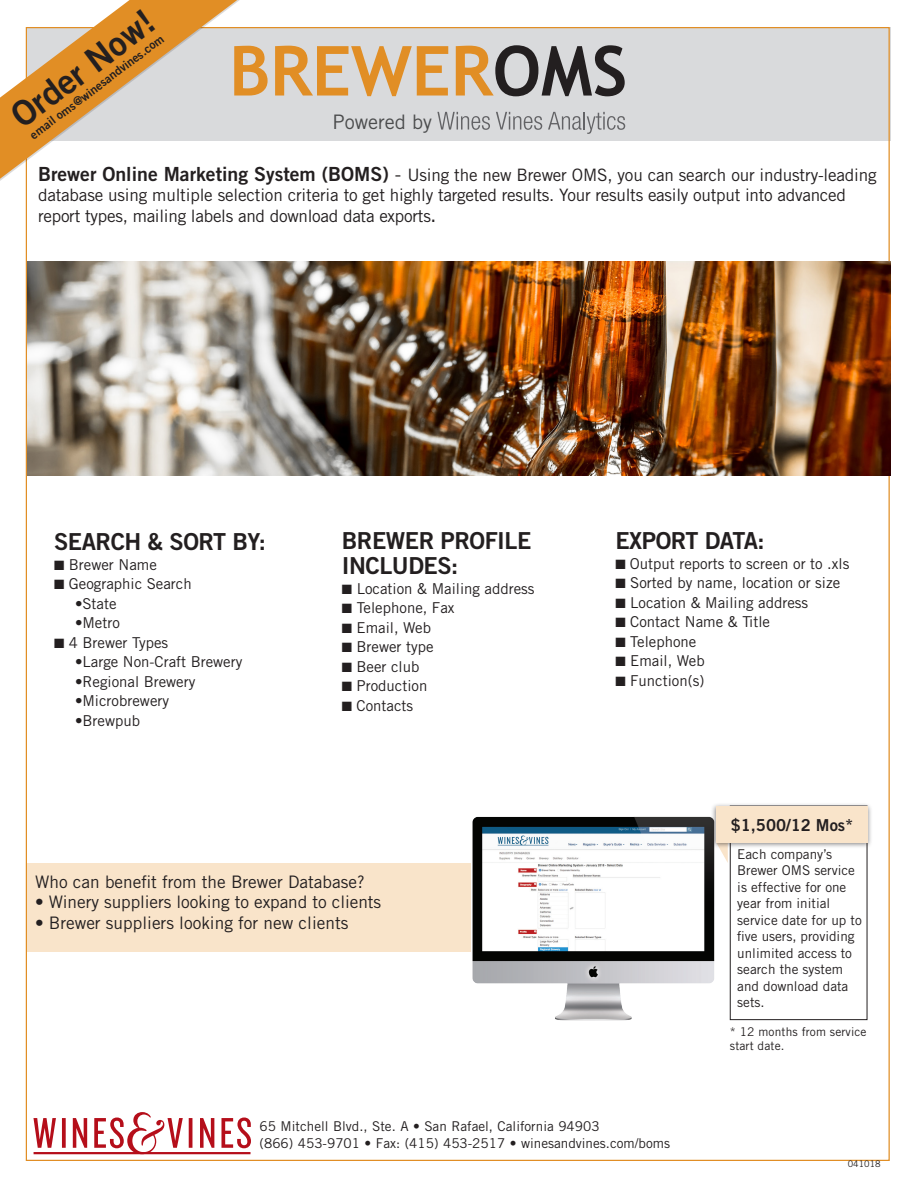
<style>
.page{position:relative;width:918px;height:1188px;background:#fff}
.page>*{position:absolute;margin:0;border:0;box-sizing:border-box;transform-origin:0 0}
.t1{font:700 69px "Trebuchet MS";letter-spacing:-.005em;color:#e18e25}
.MK_Text{font:34.5px "Trade Gothic LT Std Bd 2";color:#231f20}
.t2{font:23.4px/24.6px "Trade Gothic LT Std Bd 2";letter-spacing:-.02em;color:#231f20}
.t3{font:19.95px "Trade Gothic LT Std";color:#4b4c4d}
.t4{font:17.25px "Trade Gothic LT Std";color:#231f20}
.t5{font:17.1px/20.5px "Trade Gothic LT Std";letter-spacing:-.015em;color:#231f20}
.t6{font:16.5px "Trade Gothic LT Std Bd 2";color:#231f20}
.t7{font:15px "Trade Gothic LT Std";color:#231f20}
.t8{font:13.5px/16.5px "Trade Gothic LT Std";color:#231f20}
.t9{font:12px/14.4px "Trade Gothic LT Std";letter-spacing:.01em;color:#231f20}
.MK_Text-2{font:12px "Trade Gothic LT Std Bd 2";color:#231f20}
.t10{font:9px "Trade Gothic LT Std";color:#231f20}
.s1{color:#231f20}
.s2{font-family:"Trade Gothic LT Std Bd 2";font-size:19.5px}
.s3{font-size:19.5px}
.s4{font-family:"Tahoma"}
</style>
<div class="page">
<div style="left:27px;top:27px;width:864px;height:114px;background:#d9dadc"></div>
<div style="left:730px;top:806px;width:137px;height:214px;border:1px solid #231f20"></div>
<svg style="left:33px;top:1112px;width:218px;height:42px"></svg>
<svg style="left:437px;top:112px;width:53px;height:18px"></svg>
<svg style="left:496px;top:112px;width:46px;height:18px"></svg>
<svg style="left:548px;top:112px;width:77px;height:22px"></svg>
<div style="left:27px;top:863px;width:444px;height:89px;background:#f9e4ca"></div>
<img style="left:472px;top:816px;width:243px;height:205px">
<svg style="left:720px;top:849px;width:8px;height:14px"></svg>
<div style="left:711px;top:802px;width:162px;height:47px;background:#231f20;opacity:.55"></div>
<div style="left:716px;top:806px;width:151px;height:36px;background:#f9e4ca"></div>
<div style="left:731px;top:807px;width:134px;height:36px;background:#f9e4ca"></div>
<div style="left:0;top:0;width:276px;height:183px;background:#231f20;opacity:.17"></div>
<svg style="left:0;top:0;width:237px;height:179px"></svg>
<img style="left:27px;top:261px;width:864px;height:214px">
<p class="MK_Text" style="left:3px;top:102px;width:171px;rotate:-37deg">Order Now!</p>
<p class="MK_Text-2" style="left:27px;top:130px;width:166px;rotate:-37deg">email oms@winesandvines.com</p>
<p class="t1" style="left:229px;top:28px;width:400px">BREWER<span class="s1">OMS</span></p>
<p class="t3" style="left:333px;top:110px;width:101px">Powered by</p>
<p class="t5" style="left:38px;top:164px;width:840px"><span class="s2">Brewer Online Marketing System (BOMS)</span> <span class="s3">-</span> Using the new Brewer OMS, you can search our industry-leading database using multiple selection criteria to get highly targeted results. Your results easily output into advanced report types, mailing labels and download data exports<span class="s4">.</span></p>
<p class="t2" style="left:54px;top:529px;width:214px">SEARCH &amp; SORT BY:</p>
<p class="t7" style="left:54px;top:555px;width:104px">■ Brewer Name</p>
<p class="t7" style="left:54px;top:575px;width:139px">■ Geographic Search</p>
<p class="t7" style="left:75px;top:594px;width:43px">•State</p>
<p class="t7" style="left:75px;top:614px;width:46px">•Metro</p>
<p class="t7" style="left:54px;top:633px;width:116px">■ 4 Brewer Types</p>
<p class="t7" style="left:75px;top:653px;width:169px">•Large Non-Craft Brewery</p>
<p class="t7" style="left:75px;top:672px;width:122px">•Regional Brewery</p>
<p class="t7" style="left:75px;top:692px;width:96px">•Microbrewery</p>
<p class="t7" style="left:75px;top:711px;width:67px">•Brewpub</p>
<p class="t2" style="left:342px;top:528px;width:191px">BREWER PROFILE<br>INCLUDES:</p>
<p class="t7" style="left:342px;top:579px;width:194px">■ Location &amp; Mailing address</p>
<p class="t7" style="left:342px;top:599px;width:114px">■ Telephone, Fax</p>
<p class="t7" style="left:342px;top:618px;width:91px">■ Email, Web</p>
<p class="t7" style="left:342px;top:638px;width:93px">■ Brewer type</p>
<p class="t7" style="left:342px;top:657px;width:79px">■ Beer club</p>
<p class="t7" style="left:342px;top:677px;width:87px">■ Production</p>
<p class="t7" style="left:342px;top:696px;width:73px">■ Contacts</p>
<p class="t4" style="left:35px;top:871px;width:331px">Who can benefit from the Brewer Database?</p>
<p class="t4" style="left:35px;top:892px;width:348px">• Winery suppliers looking to expand to clients</p>
<p class="t4" style="left:35px;top:913px;width:315px">• Brewer suppliers looking for new clients</p>
<p class="t2" style="left:615px;top:528px;width:151px">EXPORT DATA:</p>
<p class="t7" style="left:615px;top:554px;width:235px">■ Output reports to screen or to .xls</p>
<p class="t7" style="left:615px;top:574px;width:226px">■ Sorted by name, location or size</p>
<p class="t7" style="left:615px;top:593px;width:194px">■ Location &amp; Mailing address</p>
<p class="t7" style="left:615px;top:613px;width:156px">■ Contact Name &amp; Title</p>
<p class="t7" style="left:615px;top:632px;width:83px">■ Telephone</p>
<p class="t7" style="left:615px;top:652px;width:91px">■ Email, Web</p>
<p class="t7" style="left:615px;top:671px;width:91px">■ Function(s)</p>
<p class="t6" style="left:731px;top:815px;width:124px">$1,500/12 Mos*</p>
<p class="t8" style="left:737px;top:846px;width:126px">Each company’s<br>Brewer OMS service is effective for one year from initial service date for up to five users, providing unlimited access to search the system and download data sets.</p>
<p class="t9" style="left:730px;top:1024px;width:138px">* 12 months from service start date.</p>
<p class="t8" style="left:260px;top:1118px;width:341px">65 Mitchell Blvd., Ste. A • San Rafael, California 94903</p>
<p class="t8" style="left:260px;top:1135px;width:412px">(866) 453-9701 • Fax: (415) 453-2517 • winesandvines.com/boms</p>
<p class="t10" style="left:848px;top:1159px;width:34px">041018</p>
</div>
